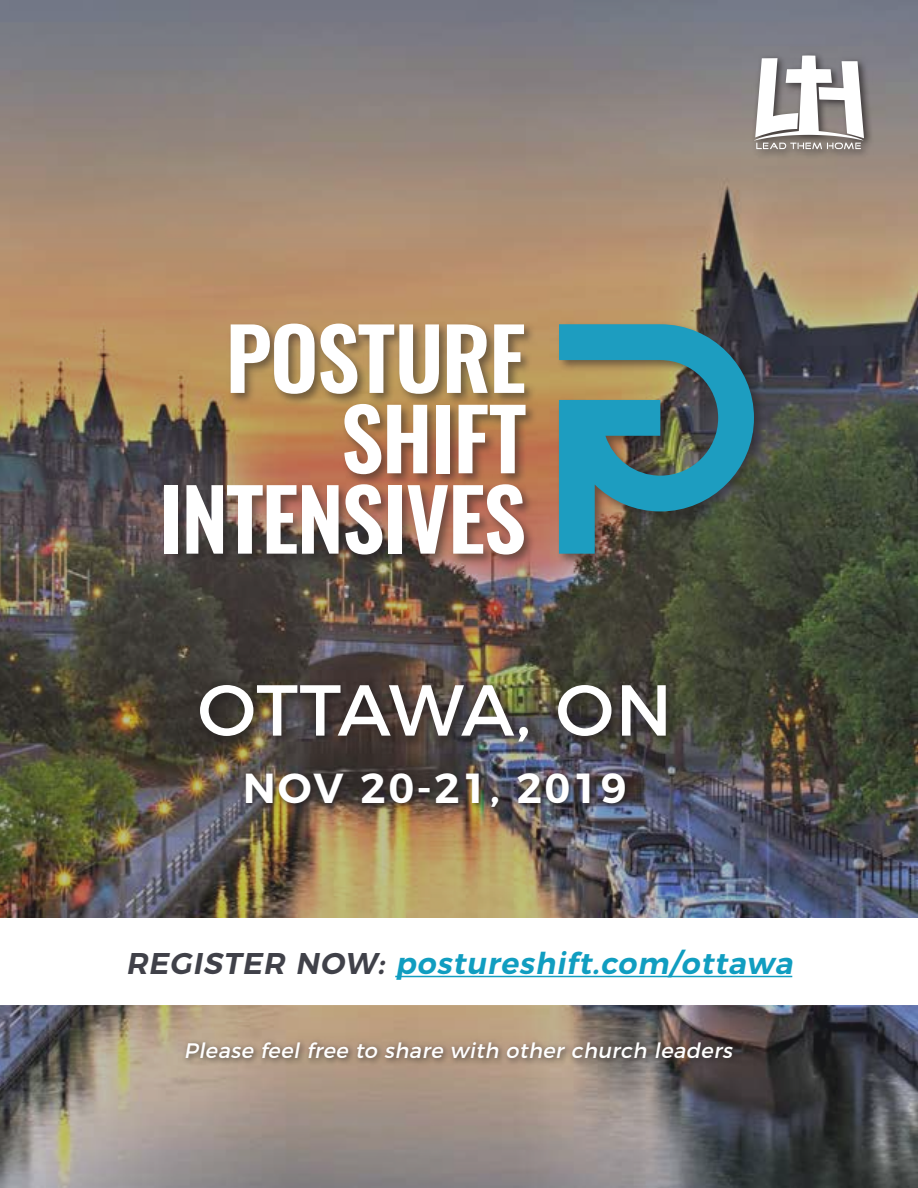
<style>
.page{position:relative;width:918px;height:1188px;background:#fff}
.page>*{position:absolute;margin:0;border:0;box-sizing:border-box;transform-origin:0 0}
.t1{font:72px "Montserrat";letter-spacing:-.01em;color:#fff}
.t2{font:600 42px "Montserrat";letter-spacing:.05em;color:#fff}
.t3{font:italic 600 30px "Montserrat";color:#109dc0}
.t4{font:italic 21px "Montserrat";color:#fff}
.s1{color:#404149}
</style>
<div class="page">
<img style="left:0;top:0;width:918px;height:1188px">
<div style="left:751px;top:51px;width:122px;height:108px;background:#231f20;opacity:.75"></div>
<svg style="left:754px;top:56px;width:110px;height:93px"></svg>
<div style="left:181px;top:1037px;width:559px;height:28px;background:#231f20;opacity:.5"></div>
<svg style="left:0;top:918px;width:918px;height:87px"></svg>
<hr style="left:395px;top:976px;width:397px;height:1px;background:#109dc0">
<div style="left:161px;top:320px;width:605px;height:246px;background:#231f20;opacity:.5"></div>
<svg style="left:231px;top:324px;width:208px;height:70px"></svg>
<svg style="left:447px;top:324px;width:41px;height:69px"></svg>
<svg style="left:494px;top:324px;width:30px;height:69px"></svg>
<svg style="left:344px;top:404px;width:37px;height:70px"></svg>
<svg style="left:387px;top:405px;width:40px;height:68px"></svg>
<div style="left:436px;top:405px;width:14px;height:68px;background:#fff"></div>
<svg style="left:459px;top:405px;width:67px;height:68px"></svg>
<div style="left:164px;top:485px;width:14px;height:69px;background:#fff"></div>
<svg style="left:186px;top:485px;width:153px;height:69px"></svg>
<svg style="left:345px;top:484px;width:37px;height:71px"></svg>
<div style="left:388px;top:485px;width:14px;height:69px;background:#fff"></div>
<svg style="left:408px;top:484px;width:116px;height:71px"></svg>
<svg style="left:559px;top:324px;width:195px;height:230px;background:#407d83"></svg>
<div style="left:193px;top:677px;width:487px;height:78px;background:#231f20;opacity:.75"></div>
<div style="left:242px;top:770px;width:389px;height:43px;background:#231f20;opacity:.75"></div>
<h1 class="t1" style="left:198px;top:652px;width:476px">OTTAWA, ON</h1>
<h2 class="t2" style="left:243px;top:754px;width:385px">NOV 20-21, 2019</h2>
<h3 class="t3" style="left:126px;top:938px;width:676px"><span class="s1">REGISTER NOW:</span> postureshift.com/ottawa</h3>
<p class="t4" style="left:184px;top:1033px;width:555px">Please feel free to share with other church leaders</p>
</div>
